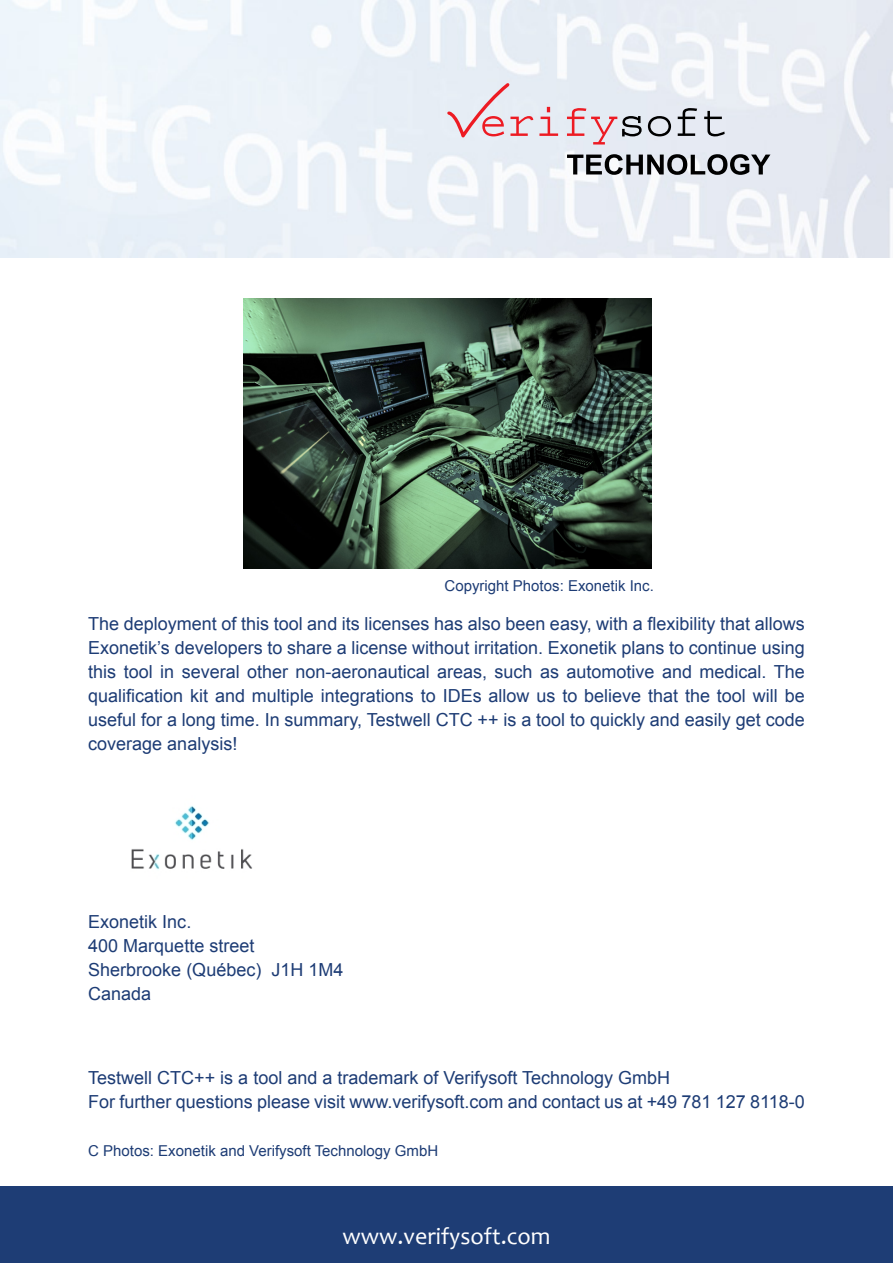
<style>
.page{position:relative;width:893px;height:1263px;background:#fff}
.page>*{position:absolute;margin:0;border:0;box-sizing:border-box;transform-origin:0 0}
.t1{font:24px "Candara";color:#fff}
.t2{font:18px/24px "Arial";color:#1d3c75}
.t3{font:15px "Arial";color:#1d3c75}
</style>
<div class="page">
<div style="left:0;top:1186px;width:893px;height:77px;background:#1e3d75"></div>
<img style="left:0;top:0;width:893px;height:258px">
<svg style="left:539px;top:107px;width:19px;height:29px"></svg>
<svg style="left:567px;top:108px;width:75px;height:36px;background:#d6c1c9"></svg>
<svg style="left:648px;top:116px;width:23px;height:20px"></svg>
<svg style="left:678px;top:108px;width:19px;height:28px"></svg>
<svg style="left:704px;top:111px;width:21px;height:25px"></svg>
<svg style="left:567px;top:154px;width:203px;height:21px;background:#87898d"></svg>
<svg style="left:447px;top:83px;width:86px;height:53px;background:#e6cfd7"></svg>
<img style="left:243px;top:299px;width:408px;height:269px">
<img style="left:131px;top:806px;width:121px;height:64px">
<p class="t3" style="left:445px;top:575px;width:211px">Copyright Photos: Exonetik Inc.</p>
<p class="t2" style="left:88px;top:611px;width:718px;text-align:justify">The deployment of this tool and its licenses has also been easy, with a flexibility that allows Exonetik’s developers to share a license without irritation. Exonetik plans to continue using this tool in several other non-aeronautical areas, such as automotive and medical. The qualification kit and multiple integrations to IDEs allow us to believe that the tool will be useful for a long time. In summary, Testwell CTC ++ is a tool to quickly and easily get code coverage analysis!</p>
<p class="t2" style="left:88px;top:910px;width:257px">Exonetik Inc.<br>400 Marquette street<br>Sherbrooke (Québec) J1H 1M4<br>Canada</p>
<p class="t2" style="left:88px;top:1066px;width:718px">Testwell CTC++ is a tool and a trademark of Verifysoft Technology GmbH<br>For further questions please visit www.verifysoft.com and contact us at +49 781 127 8118-0</p>
<p class="t3" style="left:88px;top:1141px;width:351px">C Photos: Exonetik and Verifysoft Technology GmbH</p>
<h1 class="t1" style="left:342px;top:1221px;width:210px">www.verifysoft.com</h1>
</div>
